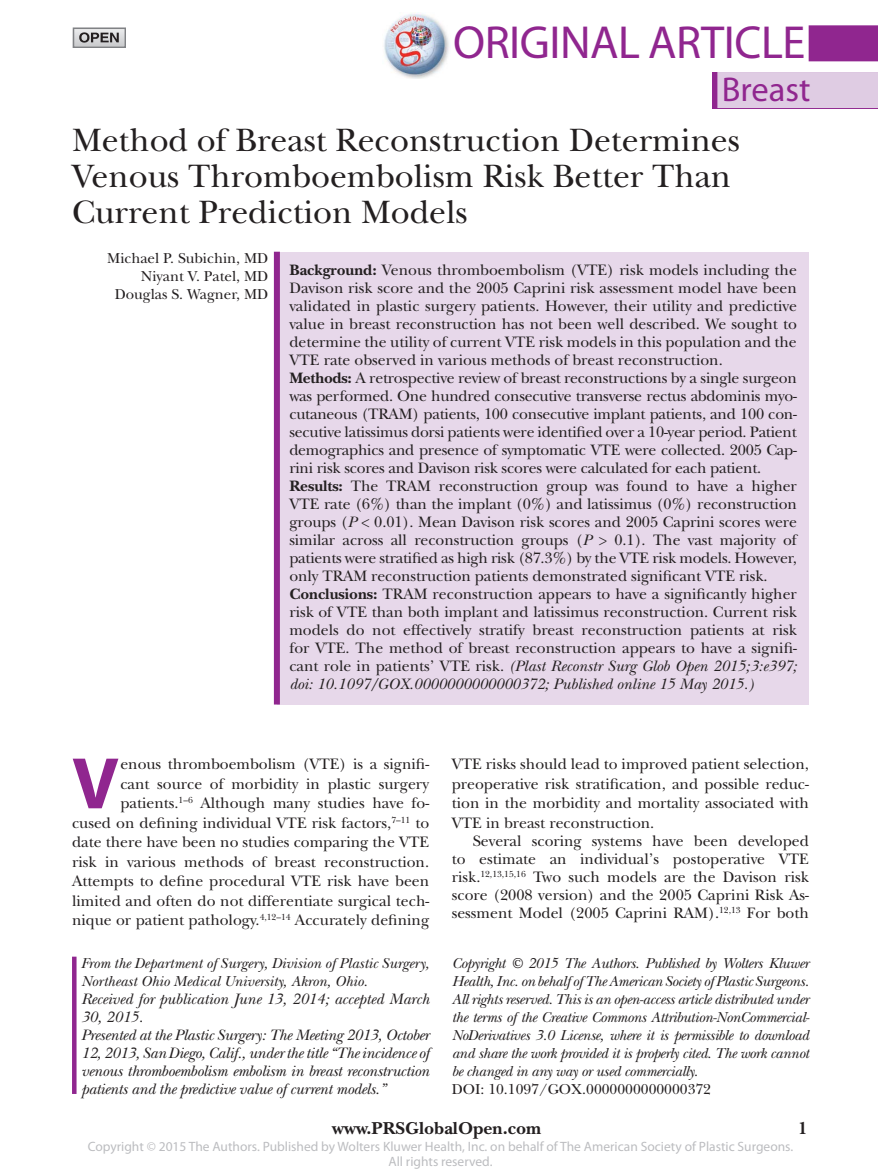
<style>
.page{position:relative;width:878px;height:1175px;background:#fff}
.page>*{position:absolute;margin:0;border:0;box-sizing:border-box;transform-origin:0 0}
.t1{font:700 73.65px "Myriad Pro";color:#90268f}
.t2{font:46.5px "Myriad Pro";letter-spacing:-.01em;color:#90268f}
.t3{font:34.5px "Myriad Pro";color:#90268f}
.t4{font:33.75px/36px "New Baskerville";color:#231f20}
.t5{font:700 18px "New Baskerville";color:#231f20}
.t6{font:15.75px/18px "New Baskerville";color:#231f20;text-align:justify}
.t7{font:italic 15.75px/18px "New Baskerville";letter-spacing:-.015em;color:#231f20}
.t8{font:italic 15px/18px "New Baskerville";color:#231f20;text-align:justify}
.t9{font:15px/18px "New Baskerville";color:#231f20;text-align:right}
.t10{font:13.5px/15px "Myriad Pro";color:#bcbdc0;text-align:center}
.s1{font-weight:700}
.s2{font-style:italic}
</style>
<div class="page">
<img style="left:384px;top:12px;width:65px;height:66px">
<div style="left:73px;top:28px;width:52px;height:20px;border:2px solid #808285"></div>
<svg style="left:79px;top:32px;width:40px;height:11px"></svg>
<hr style="left:72px;top:956px;width:4px;height:138px;background:#90268f">
<div style="left:277px;top:252px;width:531px;height:452px;background:#e7d8ea"></div>
<div style="left:274px;top:252px;width:6px;height:452px;background:#90268f"></div>
<div style="left:712px;top:72px;width:166px;height:36px;background:#90268f"></div>
<div style="left:717px;top:72px;width:161px;height:36px;background:#dfcce3"></div>
<div style="left:808px;top:25px;width:69px;height:36px;background:#90268f"></div>
<h2 class="t2" style="left:453px;top:14px;width:354px">Original Article</h2>
<h3 class="t3" style="left:722px;top:68px;width:90px">Breast</h3>
<h3 class="t4" style="left:72px;top:122px;width:669px">Method of Breast Reconstruction Determines<br>Venous Thromboembolism Risk Better Than<br>Current Prediction Models</h3>
<p class="t9" style="left:107px;top:249px;width:163px">Michael P. Subichin, MD<br>Niyant V. Patel, MD<br>Douglas S. Wagner, MD</p>
<p class="t6" style="left:289px;top:261px;width:509px;text-align:left"><span class="s1">Background:</span> Venous thromboembolism (VTE) risk models including the Davison risk score and the 2005 Caprini risk assessment model have been validated in plastic surgery patients. However, their utility and predictive value in breast reconstruction has not been well described. We sought to determine the utility of current VTE risk models in this population and the VTE rate observed in various methods of breast reconstruction.<br><span class="s1">Methods:</span> A retrospective review of breast reconstructions by a single surgeon was performed. One hundred consecutive transverse rectus abdominis myo&shy;cutaneous (TRAM) patients, 100 consecutive implant patients, and 100 con&shy;secutive latissimus dorsi patients were identified over a 10-year period. Patient demographics and presence of symptomatic VTE were collected. 2005 Cap&shy;rini risk scores and Davison risk scores were calculated for each patient.<br><span class="s1">Results:</span> The TRAM reconstruction group was found to have a higher VTE rate (6%) than the implant (0%) and latissimus (0%) reconstruction groups (<span class="s2">P</span> &lt; 0.01). Mean Davison risk scores and 2005 Caprini scores were similar across all reconstruction groups (<span class="s2">P</span> &gt; 0.1). The vast majority of patients were stratified as high risk (87.3%) by the VTE risk models. However, only TRAM reconstruction patients demonstrated significant VTE risk.<br><span class="s1">Conclusions:</span> TRAM reconstruction appears to have a significantly higher risk of VTE than both implant and latissimus reconstruction. Current risk models do not effectively stratify breast reconstruction patients at risk for VTE. The method of breast reconstruction appears to have a signifi&shy;cant role in patients’ VTE risk. <span class="s2">(Plast Reconstr Surg Glob Open 2015;3:e397; doi: 10.1097/GOX.0000000000000372; Published online 15 May 2015.)</span></p>
<p class="t6" style="left:72px;top:754px;width:359px;line-height:19.5px;text-align:right">enous thromboembolism (VTE) is a signifi-<br>cant source of morbidity in plastic surgery patients.<sup>1–6</sup> Although many studies have fo-<br>cused on defining individual VTE risk factors,<sup>7–11</sup> to date there have been no studies comparing the VTE risk in various methods of breast reconstruction.<br>Attempts to define procedural VTE risk have been limited and often do not differentiate surgical tech&shy;nique or patient pathology.<sup>4,12–14</sup> Accurately defining</p>
<p class="t6" style="left:451px;top:754px;width:359px;line-height:19.5px">VTE risks should lead to improved patient selection, preoperative risk stratification, and possible reduc&shy;tion in the morbidity and mortality associated with VTE in breast reconstruction.</p>
<h1 class="t1" style="left:72px;top:735px;width:48px">V</h1>
<p class="t6" style="left:451px;top:831px;width:359px;text-indent:21px">Several scoring systems have been developed to estimate an individual’s postoperative VTE risk.<sup>12,13,15,16</sup> Two such models are the Davison risk score (2008 version) and the 2005 Caprini Risk As&shy;sessment Model (2005 Caprini RAM).<sup>12,13</sup> For both</p>
<p class="t8" style="left:452px;top:954px;width:359px">Copyright © 2015 The Authors. Published by Wolters Kluwer Health, Inc. on behalf of The American Society of Plastic Surgeons.<br>All rights reserved. This is an open-access article distributed under the terms of the Creative Commons Attribution-NonCommercial-NoDerivatives 3.0 License, where it is permissible to download and share the work provided it is properly cited. The work cannot be changed in any way or used commercially.</p>
<p class="t9" style="left:452px;top:1080px;width:261px">DOI: 10.1097/GOX.0000000000000372</p>
<p class="t8" style="left:81px;top:953px;width:350px">From the Department of Surgery, Division of Plastic Surgery,<br>Northeast Ohio Medical University, Akron, Ohio.</p>
<p class="t7" style="left:81px;top:989px;width:350px">Received for publication June 13, 2014; accepted March 30, 2015.<br>Presented at the Plastic Surgery: The Meeting 2013, October 12, 2013, San Diego, Calif., under the title “The incidence of venous thromboembolism embolism in breast reconstruction patients and the predictive value of current models.”</p>
<p class="t5" style="left:332px;top:1118px;width:210px">www.PRSGlobalOpen.com</p>
<p class="t5" style="left:798px;top:1118px;width:11px">1</p>
<p class="t10" style="left:88px;top:1139px;width:707px">Copyright © 2015 The Authors. Published by Wolters Kluwer Health, Inc. on behalf of The American Society of Plastic Surgeons.<br>All rights reserved.</p>
</div>
